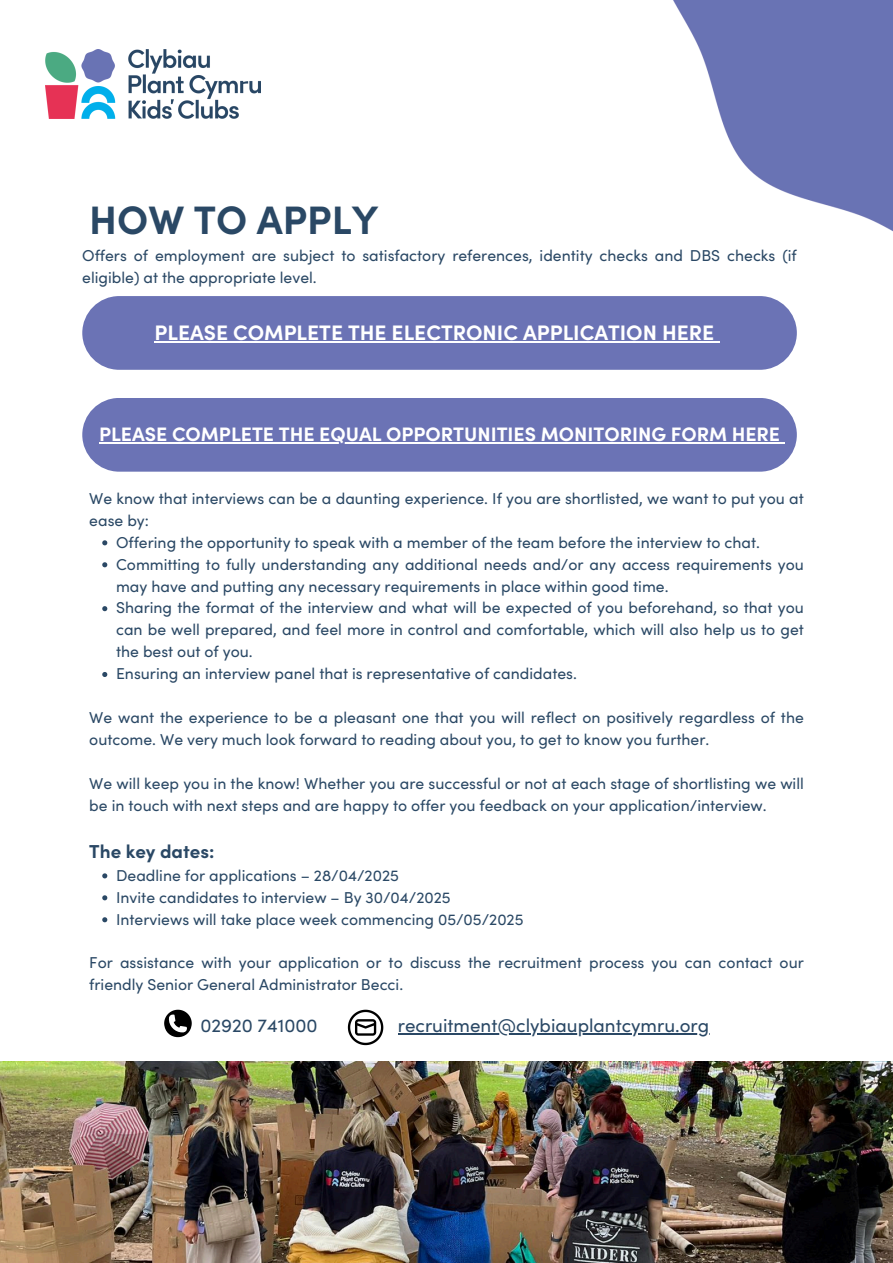
<style>
.page{position:relative;width:893px;height:1263px;background:#fff}
.page>*{position:absolute;margin:0;border:0;box-sizing:border-box;transform-origin:0 0}
.t1{font:700 39.75px "Sofia Pro";color:#2a4865}
.t2{font:700 21px "Sofia Pro";color:#fff}
.t3{font:700 19.5px "Sofia Pro";color:#fff}
.t4{font:18.75px "Sofia Pro";color:#2a4865}
.t5{font:700 18.75px "Sofia Pro";color:#2a4865}
.t6{font:15.75px/21.9px "Sofia Pro";color:#2a4865}
</style>
<div class="page">
<img style="left:673px;top:0;width:220px;height:232px">
<img style="left:46px;top:49px;width:215px;height:70px">
<img style="left:0;top:1061px;width:893px;height:202px">
<svg style="left:102px;top:540px;width:5px;height:5px"></svg>
<svg style="left:102px;top:562px;width:5px;height:5px"></svg>
<svg style="left:102px;top:606px;width:5px;height:5px"></svg>
<svg style="left:102px;top:672px;width:5px;height:5px"></svg>
<svg style="left:102px;top:873px;width:5px;height:5px"></svg>
<svg style="left:102px;top:895px;width:5px;height:5px"></svg>
<svg style="left:102px;top:917px;width:5px;height:5px"></svg>
<svg style="left:164px;top:1010px;width:28px;height:28px"></svg>
<svg style="left:348px;top:1010px;width:35px;height:35px"></svg>
<hr style="left:398px;top:1033px;width:311px;height:2px;background:#2a4865">
<div style="left:82px;top:296px;width:715px;height:74px;background:#6b73b5;border-radius:37px"></div>
<hr style="left:154px;top:341px;width:560px;height:2px;background:#fff">
<div style="left:82px;top:398px;width:715px;height:74px;background:#6b73b5;border-radius:37px"></div>
<hr style="left:99px;top:442px;width:632px;height:1px;background:#fff">
<hr style="left:731px;top:442px;width:49px;height:1px;background:#fff">
<p class="t1" style="left:89px;top:194px;width:291px">HOW TO APPLY</p>
<p class="t6" style="left:82px;top:244px;width:716px">Offers of employment are subject to satisfactory references, identity checks and DBS checks (if eligible) at the appropriate level.</p>
<p class="t2" style="left:154px;top:319px;width:561px">PLEASE COMPLETE THE ELECTRONIC APPLICATION HERE</p>
<p class="t3" style="left:99px;top:421px;width:682px">PLEASE COMPLETE THE EQUAL OPPORTUNITIES MONITORING FORM HERE</p>
<p class="t6" style="left:89px;top:487px;width:716px">We know that interviews can be a daunting experience. If you are shortlisted, we want to put you at ease by:</p>
<p class="t6" style="left:116px;top:531px;width:645px">Offering the opportunity to speak with a member of the team before the interview to chat.</p>
<h1 class="t6" style="left:116px;top:553px;width:689px">Committing to fully understanding any additional needs and/or any access requirements you may have and putting any necessary requirements in place within good time.</h1>
<p class="t6" style="left:116px;top:597px;width:689px;text-align:justify">Sharing the format of the interview and what will be expected of you beforehand, so that you can be well prepared, and feel more in control and comfortable, which will also help us to get the best out of you.</p>
<h2 class="t6" style="left:116px;top:662px;width:462px">Ensuring an interview panel that is representative of candidates.</h2>
<h2 class="t6" style="left:89px;top:706px;width:716px">We want the experience to be a pleasant one that you will reflect on positively regardless of the outcome. We very much look forward to reading about you, to get to know you further.</h2>
<p class="t6" style="left:89px;top:772px;width:716px">We will keep you in the know! Whether you are successful or not at each stage of shortlisting we will be in touch with next steps and are happy to offer you feedback on your application/interview.</p>
<p class="t5" style="left:89px;top:838px;width:127px">The key dates:</p>
<p class="t6" style="left:116px;top:864px;width:284px">Deadline for applications – 28/04/2025</p>
<p class="t6" style="left:116px;top:886px;width:336px">Invite candidates to interview – By 30/04/2025</p>
<p class="t6" style="left:116px;top:908px;width:409px">Interviews will take place week commencing 05/05/2025</p>
<p class="t6" style="left:89px;top:952px;width:716px">For assistance with your application or to discuss the recruitment process you can contact our friendly Senior General Administrator Becci.</p>
<p class="t4" style="left:200px;top:1013px;width:119px">02920 741000</p>
<p class="t4" style="left:398px;top:1013px;width:313px">recruitment@clybiauplantcymru.org</p>
</div>
